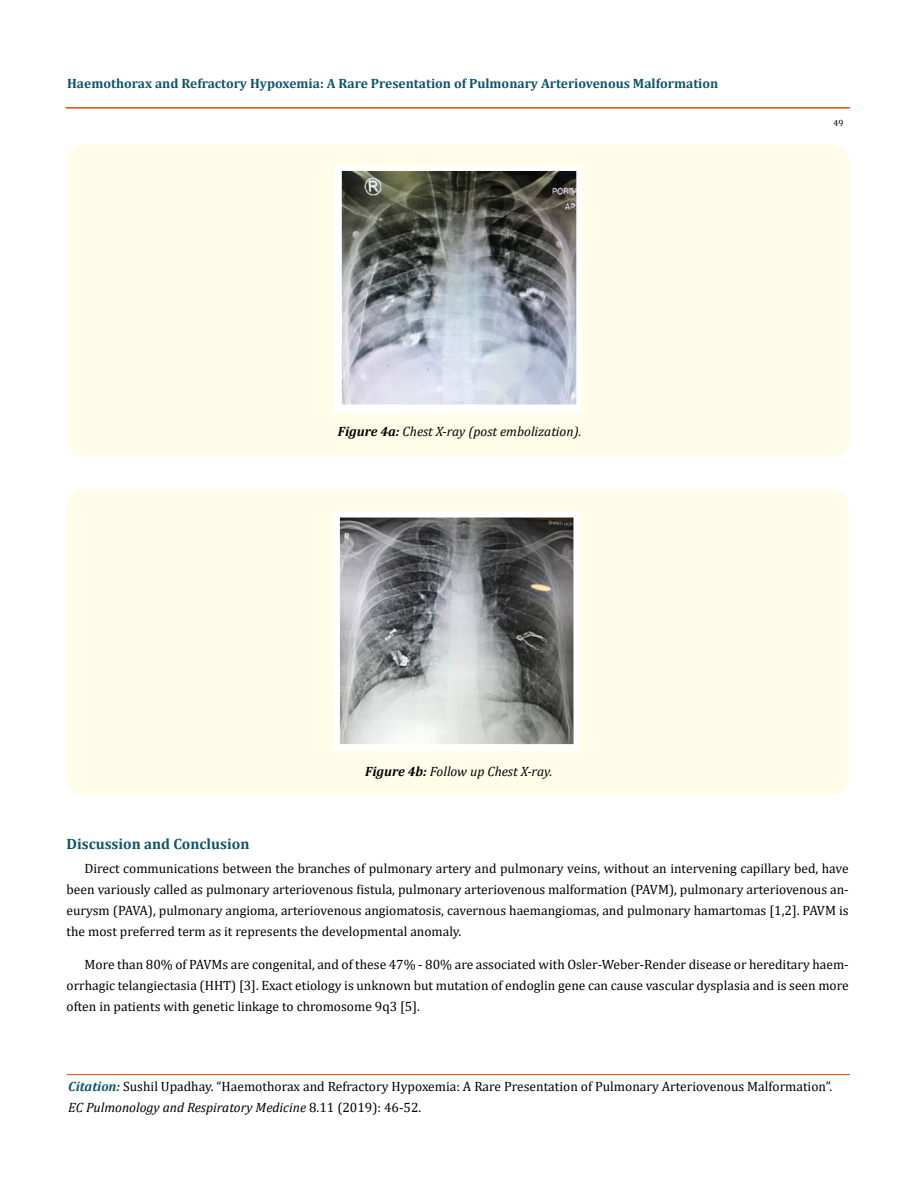
<style>
.page{position:relative;width:917px;height:1188px;background:#fff}
.page>*{position:absolute;margin:0;border:0;box-sizing:border-box;transform-origin:0 0}
.t1{font:700 15px "Cambria";color:#0e546a}
.t2{font:13.5px/21px "Cambria";color:#000;text-align:justify}
.t3{font:700 13.5px "Cambria";color:#0e546a}
.t4{font:italic 13.5px "Cambria";color:#000}
.t5{font:9px "Cambria";color:#000}
.s1{font-weight:700}
.s2{font-weight:700;font-style:italic;color:#0e546a}
.s3{font-style:italic}
</style>
<div class="page">
<hr style="left:66px;top:108px;width:783px;height:1px;background:#e05d1a">
<div style="left:66px;top:107px;width:783px;height:1px;border:1px solid #e05d1a"></div>
<div style="left:67px;top:1074px;width:782px;height:1px;border:1px solid #e05d1a"></div>
<div style="left:67px;top:144px;width:782px;height:313px;background:#fffde9;border-radius:18px"></div>
<img style="left:334px;top:166px;width:247px;height:246px">
<div style="left:67px;top:489px;width:781px;height:306px;background:#fffde9;border-radius:18px"></div>
<img style="left:334px;top:513px;width:244px;height:238px">
<p class="t3" style="left:67px;top:74px;width:652px">Haemothorax and Refractory Hypoxemia: A Rare Presentation of Pulmonary Arteriovenous Malformation</p>
<p class="t5" style="left:833px;top:118px;width:11px">49</p>
<p class="t4" style="left:338px;top:422px;width:245px"><span class="s1">Figure 4a:</span> Chest X-ray (post embolization).</p>
<p class="t4" style="left:365px;top:762px;width:189px"><span class="s1">Figure 4b:</span> Follow up Chest X-ray.</p>
<p class="t1" style="left:67px;top:834px;width:184px">Discussion and Conclusion</p>
<p class="t2" style="left:67px;top:858px;width:783px;text-indent:18px">Direct communications between the branches of pulmonary artery and pulmonary veins, without an intervening capillary bed, have been variously called as pulmonary arteriovenous fistula, pulmonary arteriovenous malformation (PAVM), pulmonary arteriovenous an&shy;eurysm (PAVA), pulmonary angioma, arteriovenous angiomatosis, cavernous haemangiomas, and pulmonary hamartomas [1,2]. PAVM is the most preferred term as it represents the developmental anomaly.</p>
<p class="t2" style="left:67px;top:954px;width:783px;text-indent:18px">More than 80% of PAVMs are congenital, and of these 47% - 80% are associated with Osler-Weber-Render disease or hereditary haem&shy;orrhagic telangiectasia (HHT) [3]. Exact etiology is unknown but mutation of endoglin gene can cause vascular dysplasia and is seen more often in patients with genetic linkage to chromosome 9q3 [5].</p>
<p class="t2" style="left:68px;top:1076px;width:765px"><span class="s2">Citation:</span> Sushil Upadhay. “Haemothorax and Refractory Hypoxemia: A Rare Presentation of Pulmonary Arteriovenous Malformation”.<br><span class="s3">EC Pulmonology and Respiratory Medicine</span> 8.11 (2019): 46-52.</p>
</div>
